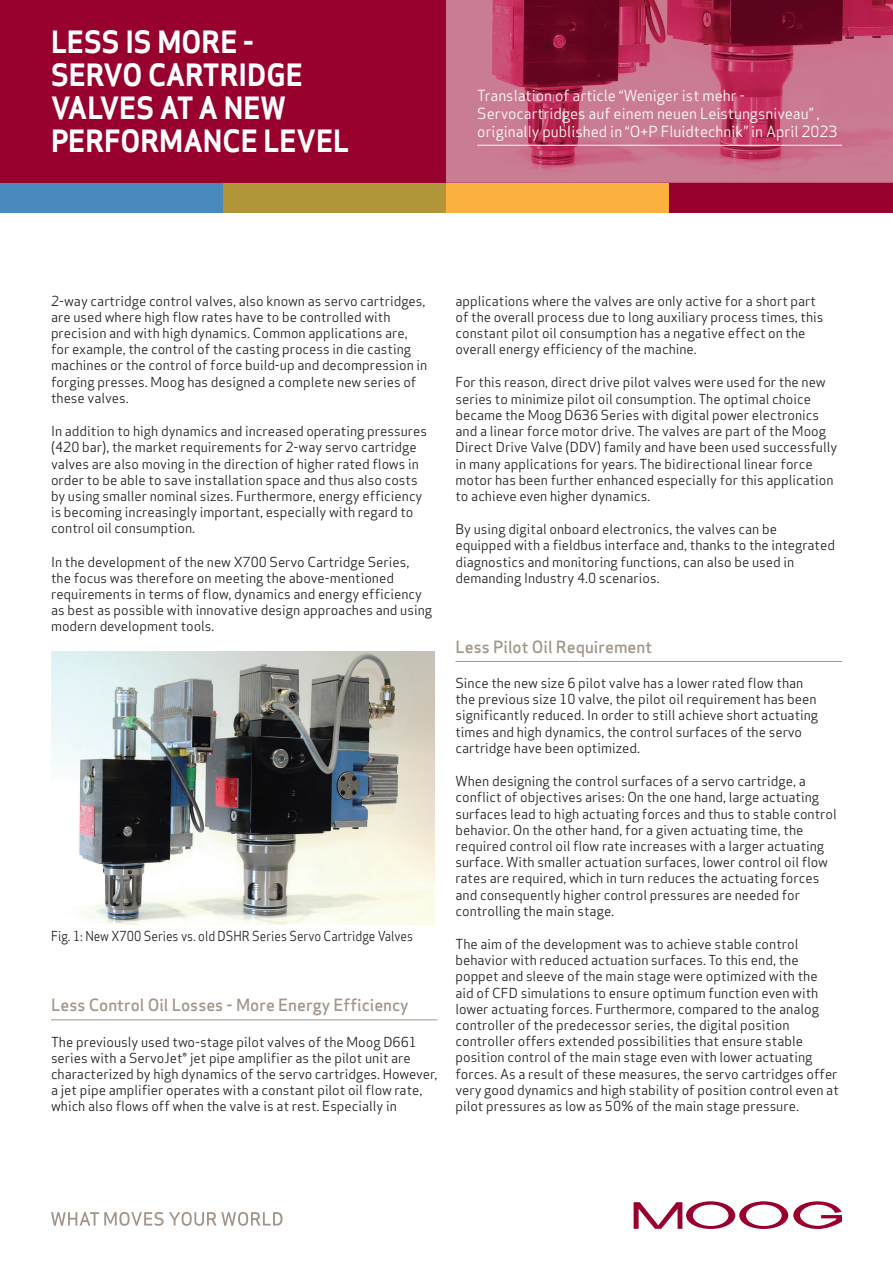
<style>
.page{position:relative;width:893px;height:1263px;background:#fff}
.page>*{position:absolute;margin:0;border:0;box-sizing:border-box;transform-origin:0 0}
.t1{font:700 30px/33px "Apex Sans";color:#fff;scale:.96 1}
.t2{font:500 16.5px "Apex Sans";color:#a19689}
.t3{font:15px/18px "Apex Sans";color:#fff}
.t4{font:13.5px/16.2px "Apex Sans";color:#231f20}
.t5{font:13.5px "Apex Sans";color:#231f20;scale:.9 1}
</style>
<div class="page">
<svg style="left:51px;top:1212px;width:231px;height:14px"></svg>
<svg style="left:634px;top:1201px;width:208px;height:28px"></svg>
<div style="left:0;top:0;width:446px;height:183px;background:#98012d"></div>
<div style="left:0;top:183px;width:223px;height:30px;background:#4a89be"></div>
<div style="left:223px;top:183px;width:223px;height:30px;background:#b19539"></div>
<div style="left:446px;top:183px;width:224px;height:30px;background:#fbb03f"></div>
<div style="left:670px;top:183px;width:223px;height:30px;background:#98012d"></div>
<hr style="left:51px;top:1019px;width:386px;height:1px;background:#a19689">
<img style="left:51px;top:651px;width:383px;height:274px">
<hr style="left:455px;top:661px;width:387px;height:1px;background:#a19689">
<img style="left:446px;top:0;width:447px;height:183px">
<hr style="left:477px;top:145px;width:365px;height:1px;background:#fff">
<h1 class="t1" style="left:51px;top:25px;width:312px">LESS IS MORE -<br>SERVO CARTRIDGE<br>VALVES AT A NEW<br>PERFORMANCE LEVEL</h1>
<p class="t3" style="left:477px;top:85px;width:362px">Translation of article “Weniger ist mehr -<br>Servocartridges auf einem neuen Leistungsniveau” , originally published in “O+P Fluidtechnik” in April 2023</p>
<p class="t4" style="left:51px;top:291px;width:378px">2-way cartridge control valves, also known as servo cartridges, are used where high flow rates have to be controlled with precision and with high dynamics. Common applications are, for example, the control of the casting process in die casting machines or the control of force build-up and decompression in forging presses. Moog has designed a complete new series of these valves.</p>
<p class="t4" style="left:51px;top:422px;width:378px">In addition to high dynamics and increased operating pressures (420 bar), the market requirements for 2-way servo cartridge valves are also moving in the direction of higher rated flows in order to be able to save installation space and thus also costs by using smaller nominal sizes. Furthermore, energy efficiency is becoming increasingly important, especially with regard to control oil consumption.</p>
<p class="t4" style="left:51px;top:552px;width:383px">In the development of the new X700 Servo Cartridge Series, the focus was therefore on meeting the above-mentioned requirements in terms of flow, dynamics and energy efficiency as best as possible with innovative design approaches and using modern development tools.</p>
<p class="t5" style="left:51px;top:925px;width:404px">Fig. 1: New X700 Series vs. old DSHR Series Servo Cartridge Valves</p>
<p class="t2" style="left:51px;top:990px;width:359px">Less Control Oil Losses - More Energy Efficiency</p>
<p class="t4" style="left:51px;top:1032px;width:388px">The previously used two-stage pilot valves of the Moog D661 series with a ServoJet® jet pipe amplifier as the pilot unit are characterized by high dynamics of the servo cartridges. However, a jet pipe amplifier operates with a constant pilot oil flow rate, which also flows off when the valve is at rest. Especially in</p>
<p class="t4" style="left:455px;top:291px;width:370px">applications where the valves are only active for a short part of the overall process due to long auxiliary process times, this constant pilot oil consumption has a negative effect on the overall energy efficiency of the machine.</p>
<p class="t4" style="left:455px;top:373px;width:383px">For this reason, direct drive pilot valves were used for the new series to minimize pilot oil consumption. The optimal choice became the Moog D636 Series with digital power electronics and a linear force motor drive. The valves are part of the Moog Direct Drive Valve (DDV) family and have been used successfully in many applications for years. The bidirectional linear force motor has been further enhanced especially for this application to achieve even higher dynamics.</p>
<p class="t4" style="left:455px;top:520px;width:381px">By using digital onboard electronics, the valves can be equipped with a fieldbus interface and, thanks to the integrated diagnostics and monitoring functions, can also be used in demanding Industry 4.0 scenarios.</p>
<p class="t2" style="left:455px;top:632px;width:198px">Less Pilot Oil Requirement</p>
<p class="t4" style="left:455px;top:674px;width:364px">Since the new size 6 pilot valve has a lower rated flow than the previous size 10 valve, the pilot oil requirement has been significantly reduced. In order to still achieve short actuating times and high dynamics, the control surfaces of the servo cartridge have been optimized.</p>
<p class="t4" style="left:455px;top:772px;width:383px">When designing the control surfaces of a servo cartridge, a conflict of objectives arises: On the one hand, large actuating surfaces lead to high actuating forces and thus to stable control behavior. On the other hand, for a given actuating time, the required control oil flow rate increases with a larger actuating surface. With smaller actuation surfaces, lower control oil flow rates are required, which in turn reduces the actuating forces and consequently higher control pressures are needed for controlling the main stage.</p>
<p class="t4" style="left:455px;top:934px;width:385px">The aim of the development was to achieve stable control behavior with reduced actuation surfaces. To this end, the poppet and sleeve of the main stage were optimized with the aid of CFD simulations to ensure optimum function even with lower actuating forces. Furthermore, compared to the analog controller of the predecessor series, the digital position controller offers extended possibilities that ensure stable position control of the main stage even with lower actuating forces. As a result of these measures, the servo cartridges offer very good dynamics and high stability of position control even at pilot pressures as low as 50% of the main stage pressure.</p>
</div>
